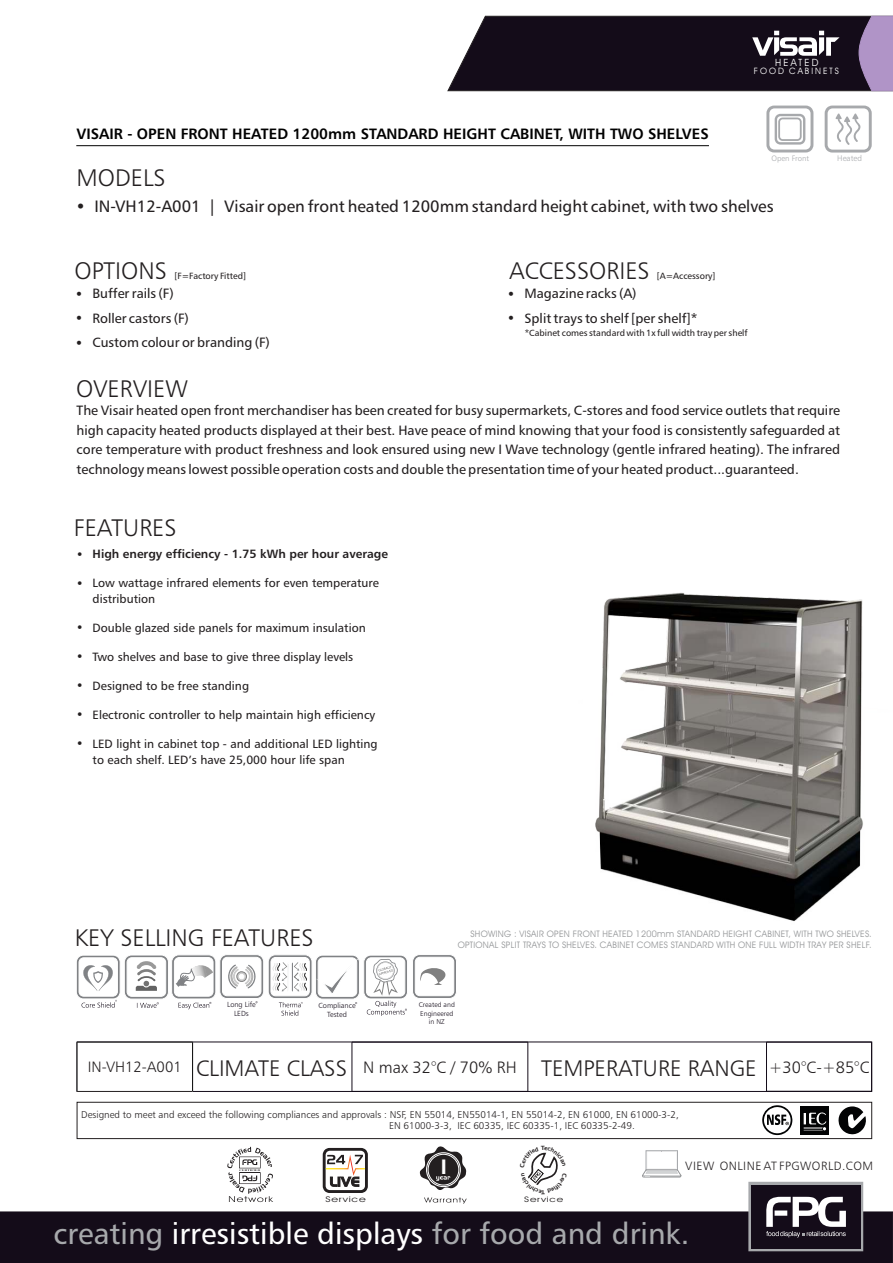
<style>
.page{position:relative;width:893px;height:1263px;background:#fff}
.page>*{position:absolute;margin:0;border:0;box-sizing:border-box;transform-origin:0 0}
.t1{font:30px "Humanist 777 BT Roman B";color:#a7a9ac}
.t2{font:24px "Humanist 777 BT Light B";color:#231f20}
.t3{font:22.5px "Humanist 777 BT Light B";color:#231f20}
.t4{font:700 21.75px "Handel Got D";color:#fff}
.t5{font:16.5px "Humanist 777 BT Roman B";color:#231f20}
.t6{font:16.5px "Humanist 777 BT Light B";color:#231f20}
.t7{font:15px "Humanist 777 BT Bold B";color:#000}
.t8{font:15px "Humanist 777 BT Light B";color:#231f20}
.t9{font:13.5px/24.5px "Humanist 777 BT Roman B";color:#231f20}
.t10{font:12px/15.9px "Humanist 777 BT Roman B";color:#231f20}
.t11{font:12px "Humanist 777 BT Bold B";color:#231f20}
.t12{font:12px "Humanist 777 BT Light B";letter-spacing:.04em;color:#231f20}
.t13{font:11.55px/24.5px "Symbol";color:#231f20;text-align:justify}
.t14{font:10.2px "Symbol";color:#231f20}
.t15{font:10.05px "Avant Garde IT Cby BT";letter-spacing:.225em;color:#fff}
.t16{font:9.9px/11.9px "Humanist 777 BT Light B";color:#231f20}
.t17{font:9px/10.8px "Avant Garde IT Cby BT";letter-spacing:.03em;color:#949698;text-align:right}
.t18{font:9px "Humanist 777 BT Roman B";color:#231f20}
.t19{font:8.85px "Avant Garde IT Cby BT";letter-spacing:.225em;color:#fff}
.t20{font:8.1px "Humanist 777 BT Light B";color:#a7a9ac}
.t21{font:7.95px "Avant Garde IT Cby BT";letter-spacing:.07em;color:#231f20;scale:1.4 1}
.t22{font:7.8px "Humanist 777 BT Light B";color:#a7a9ac}
.t23{font:7.65px "Avant Garde IT Cby BT";letter-spacing:.07em;color:#231f20;scale:1.4 1}
.t24{font:7.5px/8.9px "Humanist 777 BT Light B";color:#140c19;text-align:center}
.t25{font:7.35px/8.9px "Humanist 777 BT Light B";color:#140c19;text-align:center}
.t26{font:7.05px/8.4px "Humanist 777 BT Light B";color:#140c19;text-align:center}
.s1{color:#fff}
</style>
<div class="page">
<img style="left:595px;top:592px;width:268px;height:329px">
<hr style="left:352px;top:1042px;width:1px;height:49px;background:#140c19">
<hr style="left:528px;top:1042px;width:1px;height:49px;background:#140c19">
<hr style="left:352px;top:1091px;width:176px;height:1px;background:#140c19">
<hr style="left:352px;top:1042px;width:176px;height:1px;background:#140c19">
<hr style="left:766px;top:1042px;width:1px;height:49px;background:#140c19">
<hr style="left:871px;top:1042px;width:1px;height:49px;background:#140c19">
<hr style="left:766px;top:1091px;width:105px;height:1px;background:#140c19">
<hr style="left:766px;top:1042px;width:105px;height:1px;background:#140c19">
<svg style="left:825px;top:106px;width:47px;height:47px"></svg>
<div style="left:0;top:1211px;width:893px;height:52px;background:#140c19"></div>
<svg style="left:227px;top:1147px;width:46px;height:55px"></svg>
<svg style="left:322px;top:1147px;width:46px;height:46px"></svg>
<svg style="left:424px;top:1197px;width:43px;height:7px"></svg>
<svg style="left:420px;top:1146px;width:46px;height:44px"></svg>
<div style="left:426px;top:1152px;width:35px;height:35px;border:1px solid #fff;border-radius:50%"></div>
<div style="left:428px;top:1154px;width:31px;height:31px;border:1px solid #fff;border-radius:50%"></div>
<svg style="left:748px;top:1182px;width:115px;height:69px;background:#4c4650"></svg>
<div style="left:646px;top:1150px;width:32px;height:20px;border:1px solid #a7a9ac"></div>
<svg style="left:766px;top:106px;width:47px;height:46px"></svg>
<hr style="left:76px;top:145px;width:633px;height:1px;background:#000">
<svg style="left:642px;top:1151px;width:39px;height:27px"></svg>
<svg style="left:76px;top:955px;width:380px;height:61px"></svg>
<svg style="left:447px;top:15px;width:446px;height:77px;background:#332b39"></svg>
<svg style="left:77px;top:1102px;width:795px;height:37px"></svg>
<hr style="left:77px;top:1042px;width:1px;height:49px;background:#000">
<hr style="left:192px;top:1042px;width:1px;height:49px;background:#000">
<hr style="left:77px;top:1091px;width:116px;height:1px;background:#231f20">
<hr style="left:77px;top:1042px;width:116px;height:1px;background:#000">
<svg style="left:528px;top:1152px;width:30px;height:33px"></svg>
<p class="t7" style="left:77px;top:127px;width:634px">VISAIR - OPEN FRONT HEATED 1200mm STANDARD HEIGHT CABINET, WITH TWO SHELVES</p>
<h2 class="t2" style="left:77px;top:168px;width:90px">MODELS</h2>
<p class="t15" style="left:775px;top:59px;width:45px">HEATED</p>
<p class="t19" style="left:754px;top:67px;width:87px">FOOD CABINETS</p>
<p class="t22" style="left:771px;top:155px;width:39px">Open Front</p>
<p class="t20" style="left:837px;top:155px;width:26px">Heated</p>
<p class="t5" style="left:77px;top:199px;width:698px">• IN-VH12-A001 | Visair open front heated 1200mm standard height cabinet, with two shelves</p>
<h2 class="t2" style="left:75px;top:261px;width:94px">OPTIONS</h2>
<p class="t18" style="left:175px;top:273px;width:73px">[F=Factory Fitted]</p>
<p class="t13" style="left:77px;top:282px;width:7px">• • •</p>
<p class="t9" style="left:92px;top:283px;width:179px">Buffer rails (F)<br>Roller castors (F)<br>Custom colour or branding (F)</p>
<h2 class="t2" style="left:509px;top:261px;width:142px">ACCESSORIES</h2>
<p class="t18" style="left:657px;top:273px;width:60px">[A=Accessory]</p>
<p class="t9" style="left:524px;top:283px;width:175px">Magazine racks (A)<br>Split trays to shelf [per shelf]*</p>
<p class="t18" style="left:525px;top:329px;width:225px">*Cabinet comes standard with 1x full width tray per shelf</p>
<h2 class="t2" style="left:76px;top:378px;width:113px">OVERVIEW</h2>
<p class="t9" style="left:77px;top:402px;width:765px;line-height:19.5px;text-align:justify">The Visair heated open front merchandiser has been created for busy supermarkets, C-stores and food service outlets that require high capacity heated products displayed at their best. Have peace of mind knowing that your food is consistently safeguarded at core temperature with product freshness and look ensured using new I Wave technology (gentle infrared heating). The infrared technology means lowest possible operation costs and double the presentation time of your heated product...guaranteed.</p>
<h2 class="t2" style="left:74px;top:518px;width:104px">FEATURES</h2>
<p class="t11" style="left:77px;top:549px;width:312px">• High energy efficiency - 1.75 kWh per hour average</p>
<p class="t10" style="left:93px;top:576px;width:288px;text-indent:-15px">• Low wattage infrared elements for even temperature distribution</p>
<p class="t10" style="left:77px;top:621px;width:290px">• Double glazed side panels for maximum insulation</p>
<p class="t14" style="left:77px;top:652px;width:6px">•</p>
<p class="t14" style="left:77px;top:681px;width:6px">•</p>
<p class="t10" style="left:77px;top:708px;width:299px">• Electronic controller to help maintain high efficiency</p>
<p class="t14" style="left:77px;top:739px;width:6px">•</p>
<p class="t10" style="left:93px;top:650px;width:262px">Two shelves and base to give three display levels</p>
<p class="t10" style="left:93px;top:679px;width:158px">Designed to be free standing</p>
<p class="t10" style="left:93px;top:737px;width:287px">LED light in cabinet top - and additional LED lighting to each shelf. LED’s have 25,000 hour life span</p>
<h2 class="t2" style="left:75px;top:928px;width:240px">KEY SELLING FEATURES</h2>
<p class="t17" style="left:458px;top:930px;width:416px">SHOWING : VISAIR OPEN FRONT HEATED 1200mm STANDARD HEIGHT CABINET, WITH TWO SHELVES.<br>OPTIONAL SPLIT TRAYS TO SHELVES. CABINET COMES STANDARD WITH ONE FULL WIDTH TRAY PER SHELF.</p>
<p class="t8" style="left:88px;top:1061px;width:96px">IN-VH12-A001</p>
<p class="t25" style="left:227px;top:1001px;width:30px">Long Life<br>LEDs</p>
<p class="t26" style="left:419px;top:1001px;width:38px">Created and<br>Engineered in NZ</p>
<p class="t24" style="left:319px;top:1001px;width:39px">Compliance<br>Tested</p>
<h3 class="t3" style="left:196px;top:1058px;width:152px">CLIMATE CLASS</h3>
<h3 class="t3" style="left:541px;top:1059px;width:217px">TEMPERATURE RANGE</h3>
<p class="t6" style="left:363px;top:1060px;width:155px">N max 32°C / 70% RH</p>
<p class="t6" style="left:769px;top:1060px;width:102px">+30°C-+85°C</p>
<p class="t16" style="left:389px;top:1109px;width:291px;text-indent:-308px">Designed to meet and exceed the following compliances and approvals : NSF, EN 55014, EN55014-1, EN 55014-2, EN 61000, EN 61000-3-2,<br>EN 61000-3-3, IEC 60335, IEC 60335-1, IEC 60335-2-49.</p>
<p class="t21" style="left:325px;top:1196px;width:30px">Service</p>
<h3 class="t4" style="left:441px;top:1156px;width:8px">1</h3>
<p class="t23" style="left:524px;top:1196px;width:29px">Service</p>
<p class="t12" style="left:685px;top:1161px;width:189px">VIEW ONLINE AT FPGWORLD.COM</p>
<h1 class="t1" style="left:53px;top:1221px;width:637px">creating <span class="s1">irresistible displays</span> for food and drink.</h1>
</div>
